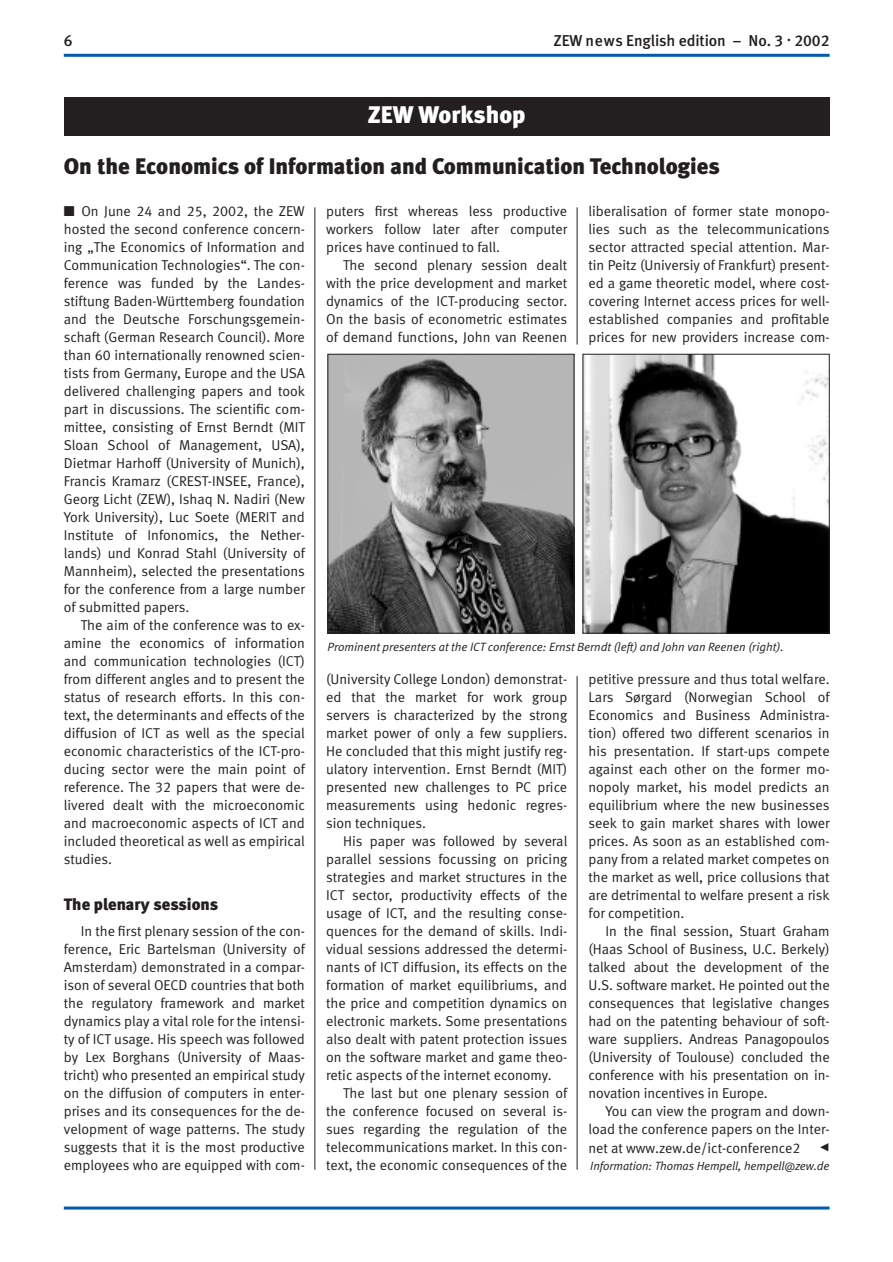
<style>
.page{position:relative;width:893px;height:1262px;background:#fff}
.page>*{position:absolute;margin:0;border:0;box-sizing:border-box;transform-origin:0 0}
.t1{font:24px "Meta Black LF";color:#fff}
.t2{font:22.5px "Meta Black LF";color:#231f20}
.t3{font:16.5px "Meta Black LF";color:#231f20}
.t4{font:15.75px "Meta Medium LF";letter-spacing:-.005em;color:#231f20}
.t5{font:14.25px/18px "Meta Normal LF";color:#231f20;text-align:justify}
.t6{font:italic 12px "Meta Normal";color:#231f20}
.t7{font:italic 12px "Meta Normal LF";letter-spacing:-.005em;color:#231f20}
.t8{font:10.5px "European Pi Four";color:#231f20}
</style>
<div class="page">
<hr style="left:64px;top:1206px;width:765px;height:3px;background:#015aaa">
<hr style="left:64px;top:54px;width:765px;height:3px;background:#015aaa">
<hr style="left:576px;top:207px;width:1px;height:137px;background:#231f20">
<hr style="left:576px;top:676px;width:1px;height:493px;background:#231f20">
<div style="left:64px;top:98px;width:765px;height:38px;background:#231f20"></div>
<hr style="left:314px;top:207px;width:1px;height:962px;background:#231f20">
<img style="left:329px;top:356px;width:243px;height:275px">
<div style="left:327px;top:354px;width:247px;height:279px;border:1px solid #231f20"></div>
<img style="left:584px;top:356px;width:243px;height:275px">
<div style="left:582px;top:354px;width:247px;height:279px;border:1px solid #231f20"></div>
<p class="t4" style="left:64px;top:34px;width:10px">6</p>
<p class="t4" style="left:553px;top:34px;width:277px">ZEW news English edition – No. 3 . 2002</p>
<h1 class="t1" style="left:368px;top:105px;width:159px">ZEW Workshop</h1>
<h2 class="t2" style="left:64px;top:158px;width:657px">On the Economics of Information and Communication Technologies</h2>
<p class="t5" style="left:64px;top:203px;width:243px">■ On June 24 and 25, 2002, the ZEW hosted the second conference concern&shy;ing „The Economics of Information and Communication Technologies“. The con&shy;ference was funded by the Landes&shy;stiftung Baden-Württemberg foundation and the Deutsche Forschungsgemein&shy;schaft (German Research Council). More than 60 internationally renowned scien&shy;tists from Germany, Europe and the USA delivered challenging papers and took part in discussions. The scientific com&shy;mittee, consisting of Ernst Berndt (MIT Sloan School of Management, USA), Dietmar Harhoff (University of Munich), Francis Kramarz (CREST-INSEE, France), Georg Licht (ZEW), Ishaq N. Nadiri (New York University), Luc Soete (MERIT and Institute of Infonomics, the Nether&shy;lands) und Konrad Stahl (University of Mannheim), selected the presentations for the conference from a large number of submitted papers.</p>
<p class="t5" style="left:64px;top:617px;width:243px;text-indent:17px">The aim of the conference was to ex&shy;amine the economics of information and communication technologies (ICT) from different angles and to present the status of research efforts. In this con&shy;text, the determinants and effects of the diffusion of ICT as well as the special economic characteristics of the ICT-pro&shy;ducing sector were the main point of reference. The 32 papers that were de&shy;livered dealt with the microeconomic and macroeconomic aspects of ICT and included theoretical as well as empirical studies.</p>
<p class="t3" style="left:64px;top:897px;width:156px">The plenary sessions</p>
<p class="t5" style="left:64px;top:923px;width:243px;text-indent:17px">In the first plenary session of the con&shy;ference, Eric Bartelsman (University of Amsterdam) demonstrated in a compar&shy;ison of several OECD countries that both the regulatory framework and market dynamics play a vital role for the intensi&shy;ty of ICT usage. His speech was followed by Lex Borghans (University of Maas&shy;tricht) who presented an empirical study on the diffusion of computers in enter&shy;prises and its consequences for the de&shy;velopment of wage patterns. The study suggests that it is the most productive employees who are equipped with com-</p>
<p class="t5" style="left:326px;top:203px;width:243px">puters first whereas less productive workers follow later after computer prices have continued to fall.</p>
<p class="t5" style="left:326px;top:257px;width:242px;text-indent:17px">The second plenary session dealt with the price development and market dynamics of the ICT-producing sector.<br>On the basis of econometric estimates of demand functions, John van Reenen</p>
<p class="t5" style="left:588px;top:203px;width:243px">liberalisation of former state monopo&shy;lies such as the telecommunications sector attracted special attention. Mar&shy;tin Peitz (Universiy of Frankfurt) present&shy;ed a game theoretic model, where cost&shy;covering Internet access prices for well&shy;established companies and profitable prices for new providers increase com-</p>
<p class="t6" style="left:327px;top:642px;width:457px">Prominent presenters at the ICT conference: Ernst Berndt (left) and John van Reenen (right).</p>
<p class="t5" style="left:326px;top:671px;width:243px">(University College London) demonstrat&shy;ed that the market for work group servers is characterized by the strong market power of only a few suppliers.<br>He concluded that this might justify reg&shy;ulatory intervention. Ernst Berndt (MIT) presented new challenges to PC price measurements using hedonic regres&shy;sion techniques.</p>
<p class="t5" style="left:326px;top:833px;width:243px;text-indent:17px">His paper was followed by several parallel sessions focussing on pricing strategies and market structures in the ICT sector, productivity effects of the usage of ICT, and the resulting conse&shy;quences for the demand of skills. Indi&shy;vidual sessions addressed the determi&shy;nants of ICT diffusion, its effects on the formation of market equilibriums, and the price and competition dynamics on electronic markets. Some presentations also dealt with patent protection issues on the software market and game theo&shy;retic aspects of the internet economy.</p>
<p class="t5" style="left:326px;top:1085px;width:243px;text-indent:17px">The last but one plenary session of the conference focused on several is&shy;sues regarding the regulation of the telecommunications market. In this con&shy;text, the economic consequences of the</p>
<p class="t5" style="left:588px;top:671px;width:243px">petitive pressure and thus total welfare.<br>Lars Sørgard (Norwegian School of Economics and Business Administra&shy;tion) offered two different scenarios in his presentation. If start-ups compete against each other on the former mo&shy;nopoly market, his model predicts an equilibrium where the new businesses seek to gain market shares with lower prices. As soon as an established com&shy;pany from a related market competes on the market as well, price collusions that are detrimental to welfare present a risk for competition.</p>
<p class="t5" style="left:588px;top:923px;width:243px;text-indent:17px">In the final session, Stuart Graham (Haas School of Business, U.C. Berkely) talked about the development of the U.S. software market. He pointed out the consequences that legislative changes had on the patenting behaviour of soft&shy;ware suppliers. Andreas Panagopoulos (University of Toulouse) concluded the conference with his presentation on in&shy;novation incentives in Europe.</p>
<p class="t5" style="left:588px;top:1103px;width:243px;text-indent:17px">You can view the program and down&shy;load the conference papers on the Inter&shy;net at www.zew.de/ict-conference2</p>
<p class="t8" style="left:819px;top:1141px;width:12px">-</p>
<p class="t7" style="left:590px;top:1161px;width:241px">Information: Thomas Hempell, hempell@zew.de</p>
</div>
